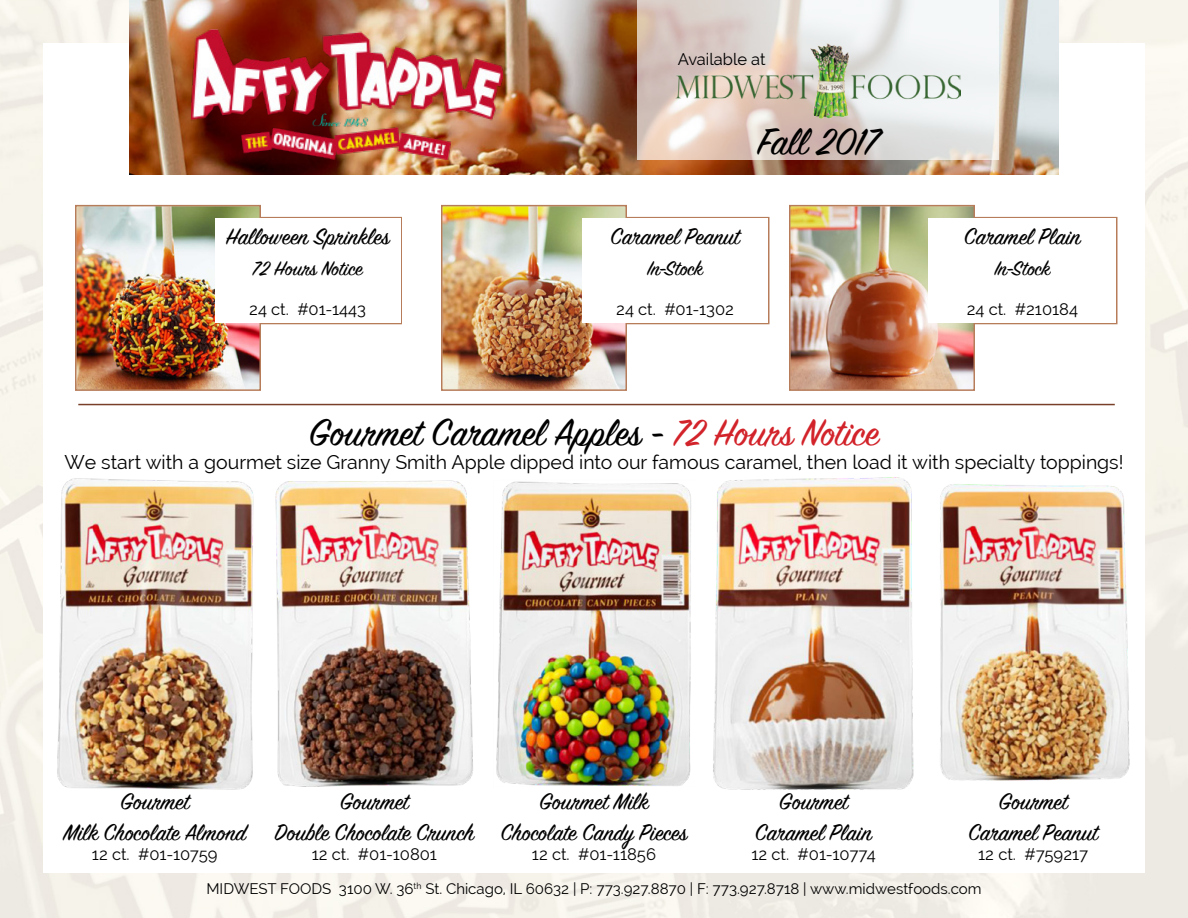
<style>
.page{position:relative;width:1188px;height:918px;background:#fff}
.page>*{position:absolute;margin:0;border:0;box-sizing:border-box;transform-origin:0 0}
.t1{font:42px "Sign Painter House Script";color:#000}
.t2{font:25.5px/30.6px "Sign Painter House Script";color:#000;text-align:center}
.t3{font:22.5px "Sign Painter House Script";color:#000}
.t4{font:19.5px "Raleway";color:#000}
.t5{font:16.5px "Raleway";color:#000}
.t6{font:15px "Raleway";color:#000}
.s1{color:#d2232a}
</style>
<div class="page">
<img style="left:0;top:0;width:1188px;height:918px">
<div style="left:43px;top:43px;width:1102px;height:830px;background:#fff"></div>
<img style="left:130px;top:0;width:928px;height:175px">
<svg style="left:638px;top:0;width:361px;height:159px"></svg>
<img style="left:192px;top:29px;width:310px;height:130px">
<img style="left:676px;top:43px;width:285px;height:76px">
<img style="left:275px;top:480px;width:198px;height:307px">
<img style="left:57px;top:478px;width:197px;height:312px">
<img style="left:496px;top:481px;width:195px;height:305px">
<img style="left:940px;top:484px;width:190px;height:297px">
<img style="left:713px;top:477px;width:201px;height:313px">
<img style="left:441px;top:204px;width:329px;height:187px">
<img style="left:75px;top:204px;width:327px;height:187px">
<img style="left:789px;top:204px;width:329px;height:187px">
<div style="left:215px;top:218px;width:186px;height:105px;background:#fff"></div>
<div style="left:582px;top:218px;width:186px;height:105px;background:#fff"></div>
<div style="left:929px;top:218px;width:187px;height:105px;background:#fff"></div>
<hr style="left:78px;top:404px;width:1037px;height:1px;background:#794029">
<p class="t5" style="left:678px;top:49px;width:90px">Available at</p>
<p class="t2" style="left:226px;top:224px;width:165px">Halloween Sprinkles</p>
<p class="t3" style="left:253px;top:255px;width:112px">72 Hours Notice</p>
<p class="t5" style="left:249px;top:299px;width:118px">24 ct. #01-1443</p>
<h1 class="t1" style="left:758px;top:116px;width:122px">Fall 2017</h1>
<p class="t2" style="left:611px;top:224px;width:131px">Caramel Peanut</p>
<p class="t3" style="left:647px;top:255px;width:57px">In-Stock</p>
<p class="t5" style="left:616px;top:299px;width:119px">24 ct. #01-1302</p>
<p class="t2" style="left:964px;top:224px;width:118px">Caramel Plain</p>
<p class="t3" style="left:995px;top:255px;width:57px">In-Stock</p>
<p class="t5" style="left:967px;top:299px;width:113px">24 ct. #210184</p>
<h1 class="t1" style="left:309px;top:407px;width:571px">Gourmet Caramel Apples - <span class="s1">72 Hours Notice</span></h1>
<p class="t4" style="left:64px;top:450px;width:1061px">We start with a gourmet size Granny Smith Apple dipped into our famous caramel, then load it with specialty toppings!</p>
<p class="t2" style="left:63px;top:788px;width:184px">Gourmet<br>Milk Chocolate Almond</p>
<p class="t5" style="left:92px;top:844px;width:127px">12 ct. #01-10759</p>
<p class="t2" style="left:275px;top:788px;width:201px">Gourmet<br>Double Chocolate Crunch</p>
<p class="t5" style="left:312px;top:844px;width:127px">12 ct. #01-10801</p>
<p class="t2" style="left:501px;top:788px;width:188px">Gourmet Milk<br>Chocolate Candy Pieces</p>
<p class="t5" style="left:532px;top:844px;width:126px">12 ct. #01-11856</p>
<p class="t2" style="left:755px;top:788px;width:118px">Gourmet<br>Caramel Plain</p>
<p class="t5" style="left:751px;top:844px;width:126px">12 ct. #01-10774</p>
<p class="t2" style="left:969px;top:788px;width:131px">Gourmet<br>Caramel Peanut</p>
<p class="t5" style="left:978px;top:844px;width:111px">12 ct. #759217</p>
<p class="t6" style="left:206px;top:880px;width:777px">MIDWEST FOODS 3100 W. 36<sup>th</sup> St. Chicago, IL 60632 | P: 773.927.8870 | F: 773.927.8718 | www.midwestfoods.com</p>
</div>
